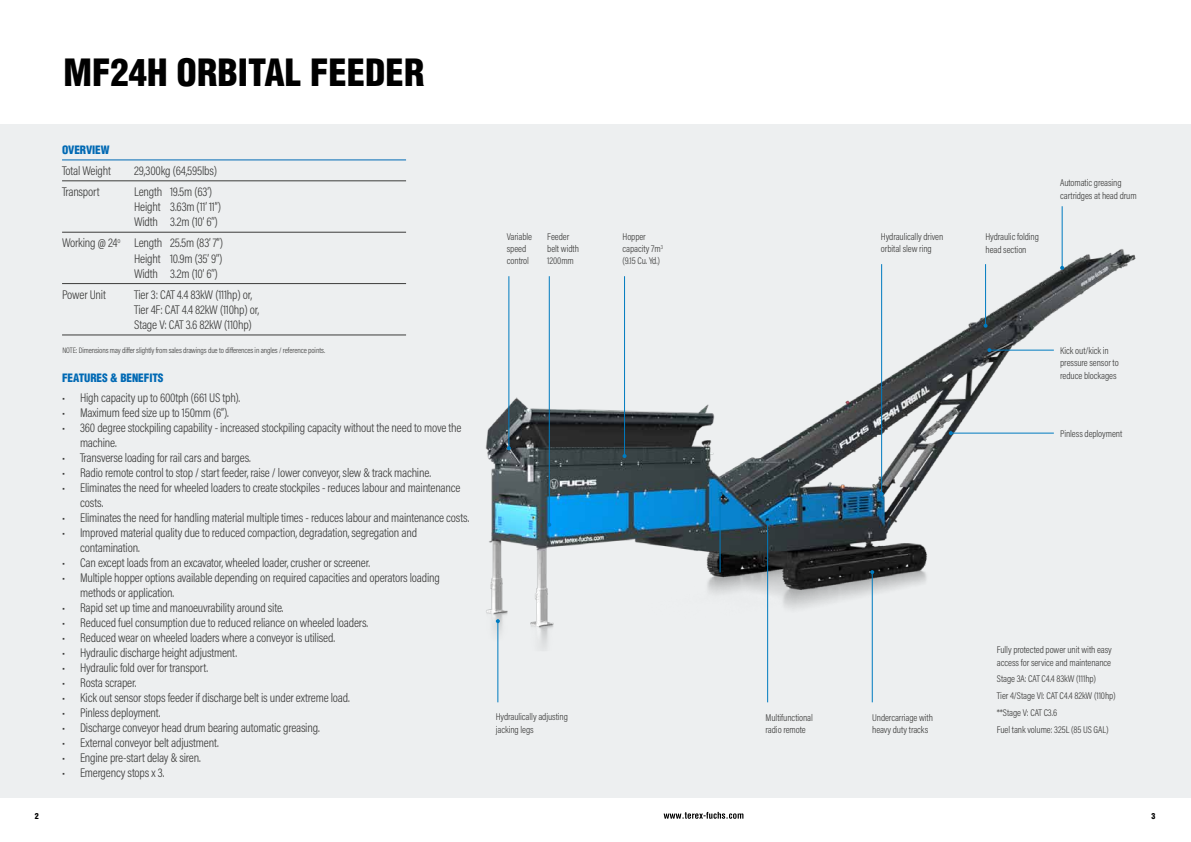
<style>
.page{position:relative;width:1191px;height:842px;background:#fff}
.page>*{position:absolute;margin:0;border:0;box-sizing:border-box;transform-origin:0 0}
.t1{font:900 condensed 36.7px "Helvetica";color:#000}
.t2{font:300 12.7px/15.2px "Acumin Pro Cond";letter-spacing:-.015em;color:#3c3c3b}
.t3{font:900 condensed 11.3px "Helvetica";letter-spacing:-.01em;color:#0069b4}
.t4{font:300 9.9px/11.8px "Acumin Pro Cond";letter-spacing:-.01em;color:#3c3c3b}
.t5{font:300 8px "Acumin Pro Cond";letter-spacing:-.015em;color:#3c3c3b}
.t6{font:900 condensed 8px "Helvetica";color:#000}
</style>
<div class="page">
<svg style="left:663px;top:812px;width:80px;height:7px"></svg>
<div style="left:0;top:125px;width:1191px;height:673px;background:#edeff0"></div>
<hr style="left:62px;top:160px;width:344px;height:1px;background:#0069b4">
<hr style="left:62px;top:181px;width:344px;height:1px;background:#3c3c3b">
<hr style="left:62px;top:232px;width:344px;height:1px;background:#3c3c3b">
<hr style="left:62px;top:283px;width:344px;height:1px;background:#3c3c3b">
<hr style="left:62px;top:335px;width:344px;height:1px;background:#3c3c3b">
<img style="left:485px;top:229px;width:651px;height:423px">
<hr style="left:497px;top:621px;width:1px;height:81px;background:#007bc0">
<svg style="left:496px;top:619px;width:4px;height:4px"></svg>
<hr style="left:871px;top:572px;width:1px;height:130px;background:#007bc0">
<svg style="left:870px;top:570px;width:4px;height:4px"></svg>
<hr style="left:767px;top:522px;width:1px;height:180px;background:#007bc0">
<svg style="left:765px;top:520px;width:4px;height:4px"></svg>
<hr style="left:719px;top:494px;width:1px;height:78px;background:#007bc0">
<svg style="left:718px;top:492px;width:4px;height:4px"></svg>
<hr style="left:508px;top:276px;width:1px;height:172px;background:#007bc0">
<svg style="left:507px;top:446px;width:4px;height:4px"></svg>
<hr style="left:549px;top:276px;width:1px;height:249px;background:#007bc0">
<svg style="left:547px;top:523px;width:4px;height:4px"></svg>
<hr style="left:624px;top:276px;width:1px;height:180px;background:#007bc0">
<svg style="left:622px;top:454px;width:4px;height:4px"></svg>
<hr style="left:881px;top:264px;width:1px;height:230px;background:#007bc0">
<svg style="left:879px;top:492px;width:4px;height:4px"></svg>
<hr style="left:985px;top:264px;width:1px;height:62px;background:#007bc0">
<svg style="left:983px;top:324px;width:4px;height:4px"></svg>
<hr style="left:1061px;top:206px;width:1px;height:62px;background:#007bc0">
<svg style="left:1060px;top:266px;width:4px;height:4px"></svg>
<hr style="left:950px;top:433px;width:103px;height:1px;background:#007bc0">
<svg style="left:948px;top:431px;width:4px;height:4px"></svg>
<hr style="left:989px;top:350px;width:64px;height:1px;background:#007bc0">
<svg style="left:987px;top:348px;width:4px;height:4px"></svg>
<h1 class="t1" style="left:63px;top:49px;width:362px">MF24H ORBITAL FEEDER</h1>
<p class="t3" style="left:62px;top:143px;width:49px">OVERVIEW</p>
<p class="t2" style="left:62px;top:163px;width:50px">Total Weight</p>
<p class="t2" style="left:134px;top:163px;width:85px">29,300kg (64,595lbs)</p>
<p class="t2" style="left:62px;top:184px;width:39px">Transport</p>
<p class="t2" style="left:134px;top:184px;width:88px">Length 19.5m (63’)<br>Height 3.63m (11’ 11’’)<br>Width 3.2m (10’ 6’’)</p>
<p class="t2" style="left:134px;top:235px;width:90px;text-align:justify;text-indent:-72px">Working @ 24<sup>o</sup> Length 25.5m (83’ 7’’)<br>Height 10.9m (35’ 9’’)<br>Width 3.2m (10’ 6’’)</p>
<p class="t2" style="left:62px;top:286px;width:45px">Power Unit</p>
<p class="t2" style="left:134px;top:286px;width:126px">Tier 3: CAT 4.4 83kW (111hp) or,<br>Tier 4F: CAT 4.4 82kW (110hp) or,<br>Stage V: CAT 3.6 82kW (110hp)</p>
<p class="t5" style="left:62px;top:345px;width:264px">NOTE: Dimensions may differ slightly from sales drawings due to differences in angles / reference points.</p>
<p class="t3" style="left:62px;top:370px;width:103px">FEATURES &amp; BENEFITS</p>
<p class="t2" style="left:62px;top:390px;width:180px">• High capacity up to 600tph (661 US tph).</p>
<p class="t2" style="left:62px;top:405px;width:168px">• Maximum feed size up to 150mm (6’’).</p>
<p class="t2" style="left:80px;top:420px;width:383px;text-indent:-18px">• 360 degree stockpiling capability - increased stockpiling capacity without the need to move the machine.</p>
<p class="t2" style="left:62px;top:450px;width:190px">• Transverse loading for rail cars and barges.</p>
<p class="t2" style="left:62px;top:465px;width:370px">• Radio remote control to stop / start feeder, raise / lower conveyor, slew &amp; track machine.</p>
<p class="t2" style="left:80px;top:480px;width:382px;text-indent:-18px">• Eliminates the need for wheeled loaders to create stockpiles - reduces labour and maintenance costs.</p>
<p class="t2" style="left:62px;top:510px;width:409px">• Eliminates the need for handling material multiple times - reduces labour and maintenance costs.</p>
<p class="t2" style="left:80px;top:525px;width:338px;text-indent:-18px">• Improved material quality due to reduced compaction, degradation, segregation and contamination.</p>
<p class="t2" style="left:62px;top:555px;width:309px">• Can except loads from an excavator, wheeled loader, crusher or screener.</p>
<p class="t2" style="left:80px;top:570px;width:361px;text-indent:-18px">• Multiple hopper options available depending on required capacities and operators loading methods or application.</p>
<p class="t2" style="left:62px;top:600px;width:223px">• Rapid set up time and manoeuvrability around site.</p>
<p class="t2" style="left:62px;top:615px;width:308px">• Reduced fuel consumption due to reduced reliance on wheeled loaders.</p>
<p class="t2" style="left:62px;top:630px;width:274px">• Reduced wear on wheeled loaders where a conveyor is utilised.</p>
<p class="t2" style="left:62px;top:645px;width:176px">• Hydraulic discharge height adjustment.</p>
<p class="t2" style="left:62px;top:660px;width:148px">• Hydraulic fold over for transport.</p>
<p class="t2" style="left:62px;top:675px;width:76px">• Rosta scraper.</p>
<p class="t2" style="left:62px;top:690px;width:289px">• Kick out sensor stops feeder if discharge belt is under extreme load.</p>
<p class="t2" style="left:62px;top:705px;width:100px">• Pinless deployment.</p>
<p class="t2" style="left:62px;top:720px;width:259px">• Discharge conveyor head drum bearing automatic greasing.</p>
<p class="t2" style="left:62px;top:735px;width:158px">• External conveyor belt adjustment.</p>
<p class="t2" style="left:62px;top:750px;width:140px">• Engine pre-start delay &amp; siren.</p>
<p class="t2" style="left:62px;top:765px;width:104px">• Emergency stops x 3.</p>
<p class="t4" style="left:507px;top:231px;width:27px">Variable speed control</p>
<p class="t4" style="left:547px;top:231px;width:33px">Feeder belt width<br>1200mm</p>
<p class="t4" style="left:622px;top:231px;width:42px">Hopper capacity 7m<sup>3 </sup>(9.15 Cu. Yd.)</p>
<p class="t4" style="left:496px;top:710px;width:74px;line-height:12.7px">Hydraulically adjusting jacking legs</p>
<p class="t4" style="left:881px;top:231px;width:64px">Hydraulically driven orbital slew ring</p>
<p class="t4" style="left:985px;top:230px;width:55px;line-height:12.7px">Hydraulic folding head section</p>
<p class="t4" style="left:1060px;top:176px;width:78px;line-height:12.7px">Automatic greasing cartridges at head drum</p>
<p class="t4" style="left:1060px;top:344px;width:60px;line-height:12.7px">Kick out/kick in pressure sensor to reduce blockages</p>
<p class="t4" style="left:1060px;top:427px;width:64px">Pinless deployment</p>
<p class="t4" style="left:765px;top:711px;width:49px">Multifunctional radio remote</p>
<p class="t4" style="left:872px;top:711px;width:62px">Undercarriage with heavy duty tracks</p>
<p class="t4" style="left:997px;top:643px;width:116px;line-height:12.7px">Fully protected power unit with easy access for service and maintenance</p>
<p class="t4" style="left:997px;top:670px;width:120px;line-height:16.7px">Stage 3A: CAT C4.4 83kW (111hp)<br>Tier 4/Stage VI: CAT C4.4 82kW (110hp) **Stage V: CAT C3.6<br>Fuel tank volume: 325L (85 US GAL)</p>
<p class="t6" style="left:35px;top:811px;width:5px">2</p>
<p class="t6" style="left:1151px;top:811px;width:5px">3</p>
</div>
